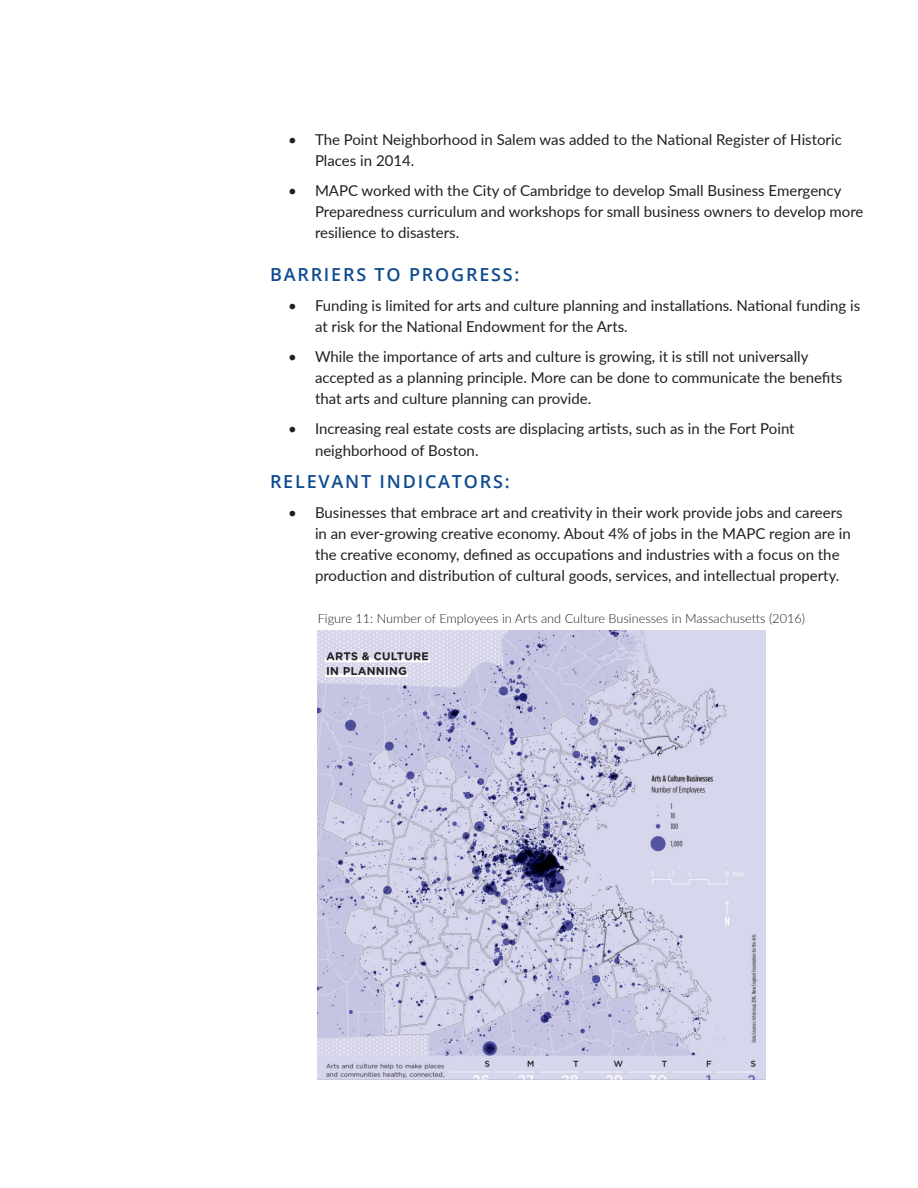
<style>
.page{position:relative;width:918px;height:1188px;background:#fff}
.page>*{position:absolute;margin:0;border:0;box-sizing:border-box;transform-origin:0 0}
.t1{font:600 18px "Open Sans";letter-spacing:.1em;color:#0f4c90}
.t2{font:15px/21px "Lato";color:#231f20}
.Figures{font:300 12.75px "Lato";color:#231f20}
</style>
<div class="page">
<img style="left:318px;top:630px;width:447px;height:450px">
<p class="t2" style="left:315px;top:129px;width:528px;text-indent:-27px">• The Point Neighborhood in Salem was added to the National Register of Historic<br>Places in 2014.</p>
<p class="t2" style="left:315px;top:180px;width:550px;text-indent:-27px">• MAPC worked with the City of Cambridge to develop Small Business Emergency<br>Preparedness curriculum and workshops for small business owners to develop more resilience to disasters.</p>
<h3 class="t1" style="left:270px;top:263px;width:251px">BARRIERS TO PROGRESS:</h3>
<p class="t2" style="left:315px;top:295px;width:547px;text-indent:-27px">• Funding is limited for arts and culture planning and installations. National funding is at risk for the National Endowment for the Arts.</p>
<p class="t2" style="left:315px;top:346px;width:529px;text-indent:-27px">• While the importance of arts and culture is growing, it is still not universally accepted as a planning principle. More can be done to communicate the benefits that arts and culture planning can provide.</p>
<p class="t2" style="left:315px;top:418px;width:481px;line-height:21.6px;text-indent:-27px">• Increasing real estate costs are displacing artists, such as in the Fort Point neighborhood of Boston.</p>
<h3 class="t1" style="left:270px;top:470px;width:241px">RELEVANT INDICATORS:</h3>
<p class="t2" style="left:315px;top:502px;width:537px;text-indent:-27px">• Businesses that embrace art and creativity in their work provide jobs and careers in an ever-growing creative economy. About 4% of jobs in the MAPC region are in the creative economy, defined as occupations and industries with a focus on the production and distribution of cultural goods, services, and intellectual property.</p>
<p class="Figures" style="left:318px;top:609px;width:489px">Figure 11: Number of Employees in Arts and Culture Businesses in Massachusetts (2016)</p>
</div>
